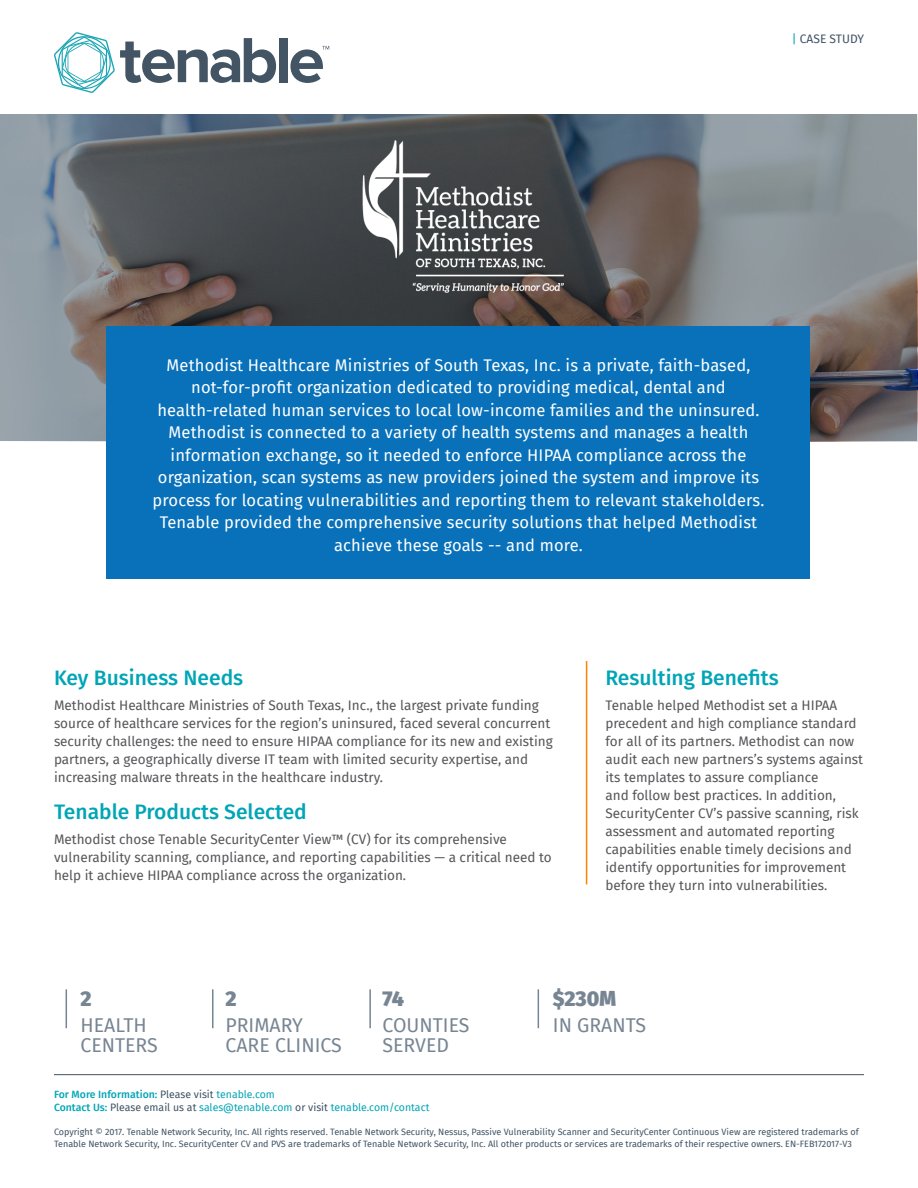
<style>
.page{position:relative;width:918px;height:1188px;background:#fff}
.page>*{position:absolute;margin:0;border:0;box-sizing:border-box;transform-origin:0 0}
.Heading_1_paragraph{font:500 21px "Fira Sans";color:#00a5b6}
.Callout_Box_-_Headin{font:900 21px "Fira Sans";letter-spacing:-.005em;color:#778593}
.Callout_Box_-_Body_C{font:19.5px/19.5px "Fira Sans";color:#778593}
.t1{font:16.5px/22.5px "Fira Sans";letter-spacing:.01em;color:#fff;text-align:center}
.Body_Copy{font:13.5px/18px "Fira Sans";color:#56565a}
.t2{font:12px "Fira Sans";color:#3e5364}
.Contact_Us{font:10.5px "Fira Sans";color:#00a5b6}
.Contact_Us-2{font:500 10.5px "Fira Sans";color:#00a5b6}
.Legal_statement{font:9px/12px "Fira Sans";color:#3e5364}
.s1{color:#00a5b6}
.s2{font-weight:400;color:#3e5364}
.s3{font-weight:400}
.s4{font-weight:500}
.s5{color:#3e5364}
</style>
<div class="page">
<hr style="left:54px;top:1074px;width:810px;height:1px;background:#3e5364">
<svg style="left:54px;top:32px;width:222px;height:61px"></svg>
<div style="left:279px;top:38px;width:8px;height:44px;background:#435464"></div>
<svg style="left:290px;top:46px;width:39px;height:37px"></svg>
<svg style="left:0;top:115px;width:917px;height:326px;background:#6c6f72"></svg>
<img style="left:346px;top:137px;width:226px;height:160px">
<div style="left:107px;top:327px;width:703px;height:252px;background:#0871ba"></div>
<hr style="left:212px;top:989px;width:2px;height:39px;background:#748593">
<hr style="left:369px;top:989px;width:2px;height:39px;background:#748593">
<hr style="left:66px;top:989px;width:1px;height:39px;background:#748593">
<hr style="left:586px;top:661px;width:1px;height:223px;background:#ff8200">
<hr style="left:538px;top:989px;width:1px;height:39px;background:#748593">
<p class="t2" style="left:792px;top:30px;width:74px"><span class="s1">|</span> CASE STUDY</p>
<p class="t1" style="left:153px;top:353px;width:613px">Methodist Healthcare Ministries of South Texas, Inc. is a private, faith-based, not-for-profit organization dedicated to providing medical, dental and health-related human services to local low-income families and the uninsured.<br>Methodist is connected to a variety of health systems and manages a health information exchange, so it needed to enforce HIPAA compliance across the organization, scan systems as new providers joined the system and improve its process for locating vulnerabilities and reporting them to relevant stakeholders.<br>Tenable provided the comprehensive security solutions that helped Methodist achieve these goals -- and more.</p>
<p class="Heading_1_paragraph" style="left:54px;top:661px;width:191px">Key Business Needs</p>
<p class="Body_Copy" style="left:54px;top:696px;width:500px">Methodist Healthcare Ministries of South Texas, Inc., the largest private funding source of healthcare services for the region’s uninsured, faced several concurrent security challenges: the need to ensure HIPAA compliance for its new and existing partners, a geographically diverse IT team with limited security expertise, and increasing malware threats in the healthcare industry.</p>
<p class="Heading_1_paragraph" style="left:54px;top:795px;width:254px">Tenable Products Selected</p>
<p class="Body_Copy" style="left:54px;top:830px;width:499px">Methodist chose Tenable SecurityCenter View™ (CV) for its comprehensive vulnerability scanning, compliance, and reporting capabilities — a critical need to help it achieve HIPAA compliance across the organization.</p>
<p class="Heading_1_paragraph" style="left:605px;top:661px;width:175px">Resulting Benefits</p>
<p class="Body_Copy" style="left:605px;top:696px;width:259px">Tenable helped Methodist set a HIPAA precedent and high compliance standard for all of its partners. Methodist can now audit each new partners’s systems against its templates to assure compliance<br>and follow best practices. In addition, SecurityCenter CV’s passive scanning, risk assessment and automated reporting capabilities enable timely decisions and identify opportunities for improvement before they turn into vulnerabilities.</p>
<p class="Callout_Box_-_Headin" style="left:80px;top:980px;width:13px">2</p>
<p class="Callout_Box_-_Body_C" style="left:80px;top:1015px;width:79px">HEALTH<br>CENTERS</p>
<p class="Callout_Box_-_Headin" style="left:226px;top:980px;width:13px">2</p>
<p class="Callout_Box_-_Body_C" style="left:226px;top:1015px;width:118px">PRIMARY<br>CARE CLINICS</p>
<p class="Callout_Box_-_Headin" style="left:383px;top:980px;width:23px">74</p>
<p class="Callout_Box_-_Body_C" style="left:383px;top:1015px;width:88px">COUNTIES<br>SERVED</p>
<p class="Callout_Box_-_Headin" style="left:553px;top:980px;width:64px">$230M</p>
<p class="Callout_Box_-_Body_C" style="left:553px;top:1015px;width:95px">IN GRANTS</p>
<p class="Contact_Us-2" style="left:54px;top:1086px;width:222px">For More Information: <span class="s2">Please visit</span> <span class="s3">tenable.com</span></p>
<p class="Contact_Us" style="left:54px;top:1099px;width:377px"><span class="s4">Contact Us:</span> <span class="s5">Please email us at</span> sales@tenable.com <span class="s5">or visit</span> tenable.com/contact</p>
<p class="Legal_statement" style="left:54px;top:1126px;width:806px">Copyright © 2017. Tenable Network Security, Inc. All rights reserved. Tenable Network Security, Nessus, Passive Vulnerability Scanner and SecurityCenter Continuous View are registered trademarks of<br>Tenable Network Security, Inc. SecurityCenter CV and PVS are trademarks of Tenable Network Security, Inc. All other products or services are trademarks of their respective owners. EN-FEB172017-V3</p>
</div>
